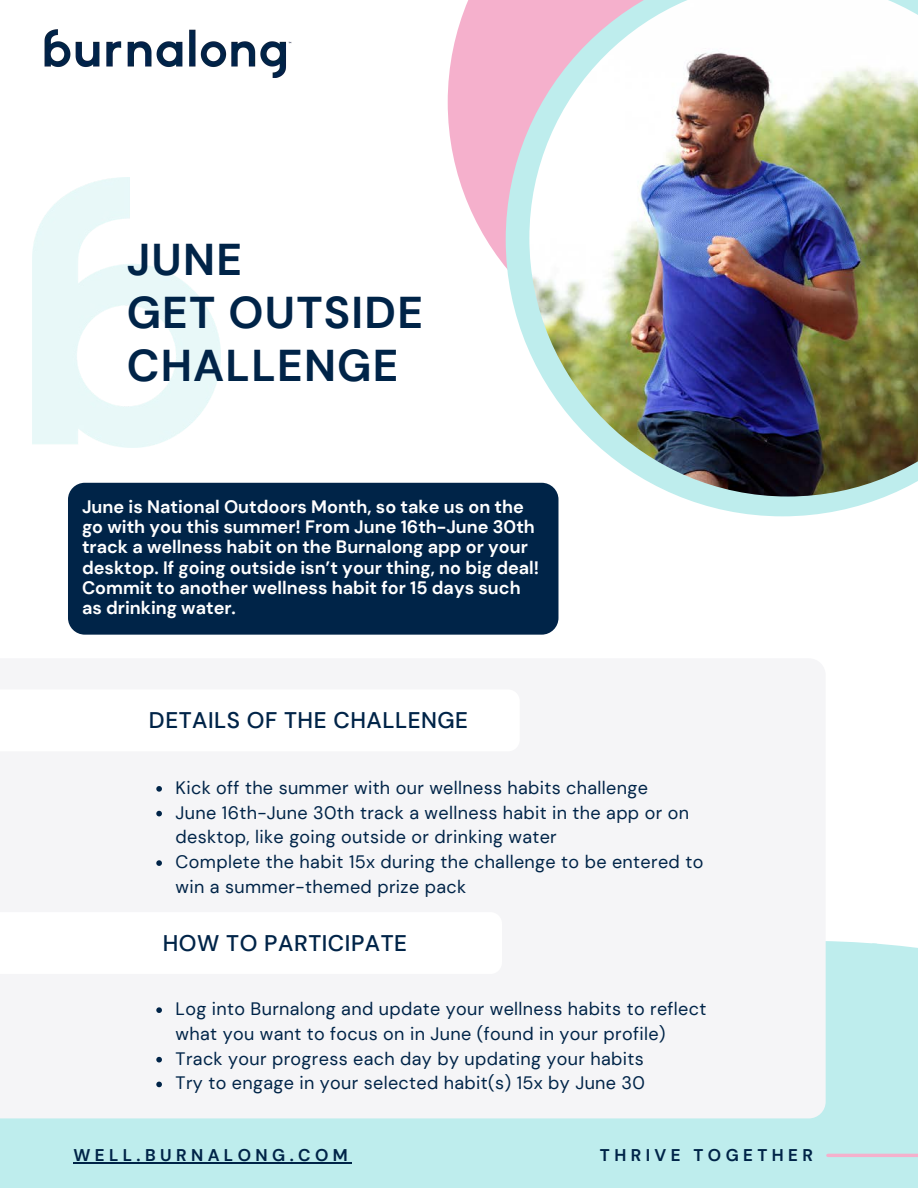
<style>
.page{position:relative;width:918px;height:1188px;background:#fff}
.page>*{position:absolute;margin:0;border:0;box-sizing:border-box;transform-origin:0 0}
.t1{font:700 44.4px "DM Sans";letter-spacing:.03em;color:#002448}
.t2{font:500 22.5px "DM Sans";letter-spacing:.025em;color:#002448}
.t3{font:18px/24.8px "DM Sans";letter-spacing:.02em;color:#002448}
.t4{font:700 18px/20.2px "DM Sans";color:#fff}
.t5{font:700 16.95px "DM Sans";letter-spacing:.26em;color:#002448}
</style>
<div class="page">
<svg style="left:448px;top:0;width:58px;height:268px;fill:#f5b0cc"></svg>
<svg style="left:506px;top:0;width:378px;height:516px"></svg>
<div style="left:0;top:941px;width:918px;height:247px;background:#beeded"></div>
<img style="left:44px;top:29px;width:248px;height:48px">
<div style="left:68px;top:483px;width:490px;height:152px;background:#002448;border-radius:17px"></div>
<div style="left:0;top:810px;width:826px;height:308px;background:#f5f5f7"></div>
<svg style="left:0;top:912px;width:502px;height:62px"></svg>
<hr style="left:828px;top:1154px;width:90px;height:3px;background:#f5b0cc">
<svg style="left:156px;top:786px;width:6px;height:6px"></svg>
<svg style="left:156px;top:811px;width:6px;height:5px"></svg>
<svg style="left:156px;top:860px;width:6px;height:6px"></svg>
<svg style="left:156px;top:1007px;width:6px;height:6px"></svg>
<svg style="left:156px;top:1057px;width:6px;height:5px"></svg>
<svg style="left:156px;top:1082px;width:6px;height:5px"></svg>
<hr style="left:73px;top:1162px;width:279px;height:1px;background:#002448">
<img style="left:529px;top:0;width:389px;height:497px">
<p class="t1" style="left:127px;top:231px;width:117px">JUNE</p>
<p class="t1" style="left:127px;top:284px;width:298px">GET OUTSIDE</p>
<p class="t1" style="left:127px;top:337px;width:273px">CHALLENGE</p>
<p class="t4" style="left:82px;top:497px;width:459px">June is National Outdoors Month, so take us on the go with you this summer! From June 16th-June 30th track a wellness habit on the Burnalong app or your desktop. If going outside isn’t your thing, no big deal!<br>Commit to another wellness habit for 15 days such as drinking water.</p>
<p class="t2" style="left:149px;top:706px;width:321px">DETAILS OF THE CHALLENGE</p>
<p class="t3" style="left:176px;top:775px;width:474px">Kick off the summer with our wellness habits challenge</p>
<p class="t3" style="left:176px;top:800px;width:515px">June 16th-June 30th track a wellness habit in the app or on desktop, like going outside or drinking water</p>
<p class="t3" style="left:176px;top:850px;width:529px">Complete the habit 15x during the challenge to be entered to win a summer-themed prize pack</p>
<p class="t2" style="left:163px;top:929px;width:246px">HOW TO PARTICIPATE</p>
<p class="t3" style="left:176px;top:997px;width:532px">Log into Burnalong and update your wellness habits to reflect what you want to focus on in June (found in your profile)</p>
<p class="t3" style="left:176px;top:1046px;width:470px">Track your progress each day by updating your habits</p>
<p class="t3" style="left:176px;top:1071px;width:471px">Try to engage in your selected habit(s) 15x by June 30</p>
<p class="t5" style="left:73px;top:1144px;width:276px">WELL.BURNALONG.COM</p>
<p class="t5" style="left:600px;top:1144px;width:215px">THRIVE TOGETHER</p>
</div>
